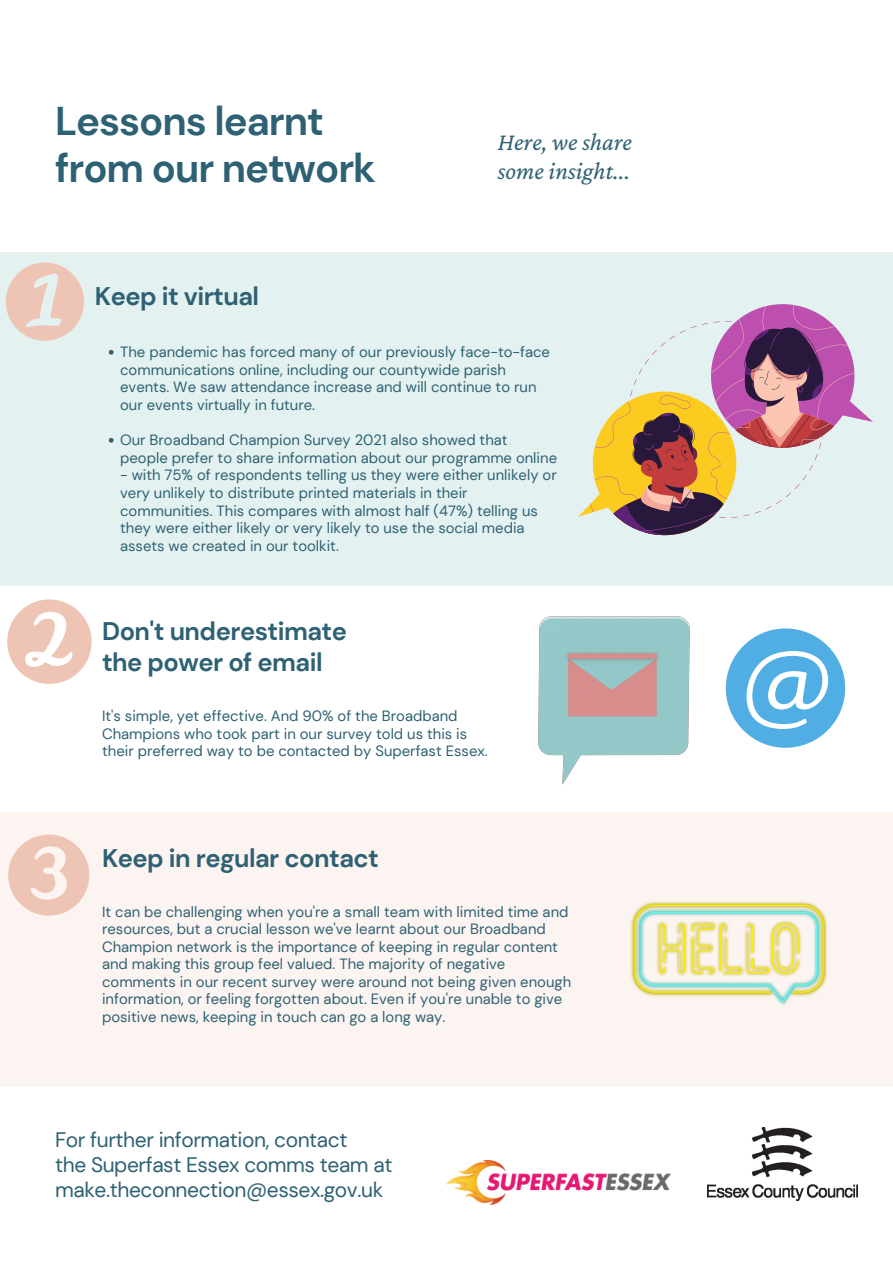
<style>
.page{position:relative;width:893px;height:1263px;background:#fff}
.page>*{position:absolute;margin:0;border:0;box-sizing:border-box;transform-origin:0 0}
.t1{font:700 40.05px "DM Sans";letter-spacing:-.025em;color:#2e6173}
.t2{font:700 25.5px "DM Sans";letter-spacing:-.02em;color:#2e6173}
.t3{font:italic 25.05px "Crimson Pro";color:#2e6173}
.t4{font:20.92px/24.8px "DM Sans";letter-spacing:-.02em;color:#2e6173}
.t5{font:14.85px/17.6px "DM Sans";color:#2e6173}
</style>
<div class="page">
<svg style="left:7px;top:599px;width:85px;height:85px"></svg>
<div style="left:0;top:812px;width:893px;height:274px;background:#fcf4f1"></div>
<div style="left:0;top:252px;width:893px;height:334px;background:#e3f2f1"></div>
<img style="left:707px;top:1128px;width:150px;height:72px">
<img style="left:447px;top:1160px;width:223px;height:44px">
<svg style="left:6px;top:263px;width:78px;height:78px"></svg>
<svg style="left:578px;top:304px;width:295px;height:231px"></svg>
<img style="left:538px;top:616px;width:152px;height:169px">
<svg style="left:726px;top:628px;width:119px;height:120px"></svg>
<svg style="left:8px;top:834px;width:81px;height:81px"></svg>
<img style="left:630px;top:901px;width:198px;height:85px">
<svg style="left:634px;top:905px;width:189px;height:97px"></svg>
<svg style="left:109px;top:350px;width:5px;height:5px"></svg>
<svg style="left:109px;top:438px;width:5px;height:5px"></svg>
<p class="t1" style="left:55px;top:95px;width:270px">Lessons learnt</p>
<p class="t1" style="left:55px;top:143px;width:322px">from our network</p>
<p class="t3" style="left:498px;top:127px;width:136px">Here, we share</p>
<p class="t3" style="left:498px;top:157px;width:134px">some insight...</p>
<p class="t2" style="left:95px;top:279px;width:166px">Keep it virtual</p>
<p class="t5" style="left:120px;top:343px;width:431px">The pandemic has forced many of our previously face-to-face communications online, including our countywide parish events. We saw attendance increase and will continue to run our events virtually in future.</p>
<p class="t5" style="left:120px;top:431px;width:438px">Our Broadband Champion Survey 2021 also showed that people prefer to share information about our programme online</p>
<p class="t5" style="left:120px;top:466px;width:438px">- with 75% of respondents telling us they were either unlikely or very unlikely to distribute printed materials in their communities. This compares with almost half (47%) telling us they were either likely or very likely to use the social media assets we created in our toolkit.</p>
<p class="t2" style="left:102px;top:615px;width:246px">Don't underestimate</p>
<p class="t2" style="left:102px;top:645px;width:222px">the power of email</p>
<p class="t5" style="left:102px;top:707px;width:387px">It's simple, yet effective. And 90% of the Broadband<br>Champions who took part in our survey told us this is their preferred way to be contacted by Superfast Essex.</p>
<p class="t2" style="left:102px;top:841px;width:278px">Keep in regular contact</p>
<p class="t5" style="left:102px;top:903px;width:470px">It can be challenging when you're a small team with limited time and resources, but a crucial lesson we've learnt about our Broadband Champion network is the importance of keeping in regular content and making this group feel valued. The majority of negative comments in our recent survey were around not being given enough information, or feeling forgotten about. Even if you're unable to give positive news, keeping in touch can go a long way.</p>
<p class="t4" style="left:55px;top:1127px;width:294px">For further information, contact</p>
<p class="t4" style="left:55px;top:1152px;width:339px">the Superfast Essex comms team at make.theconnection@essex.gov.uk</p>
</div>
